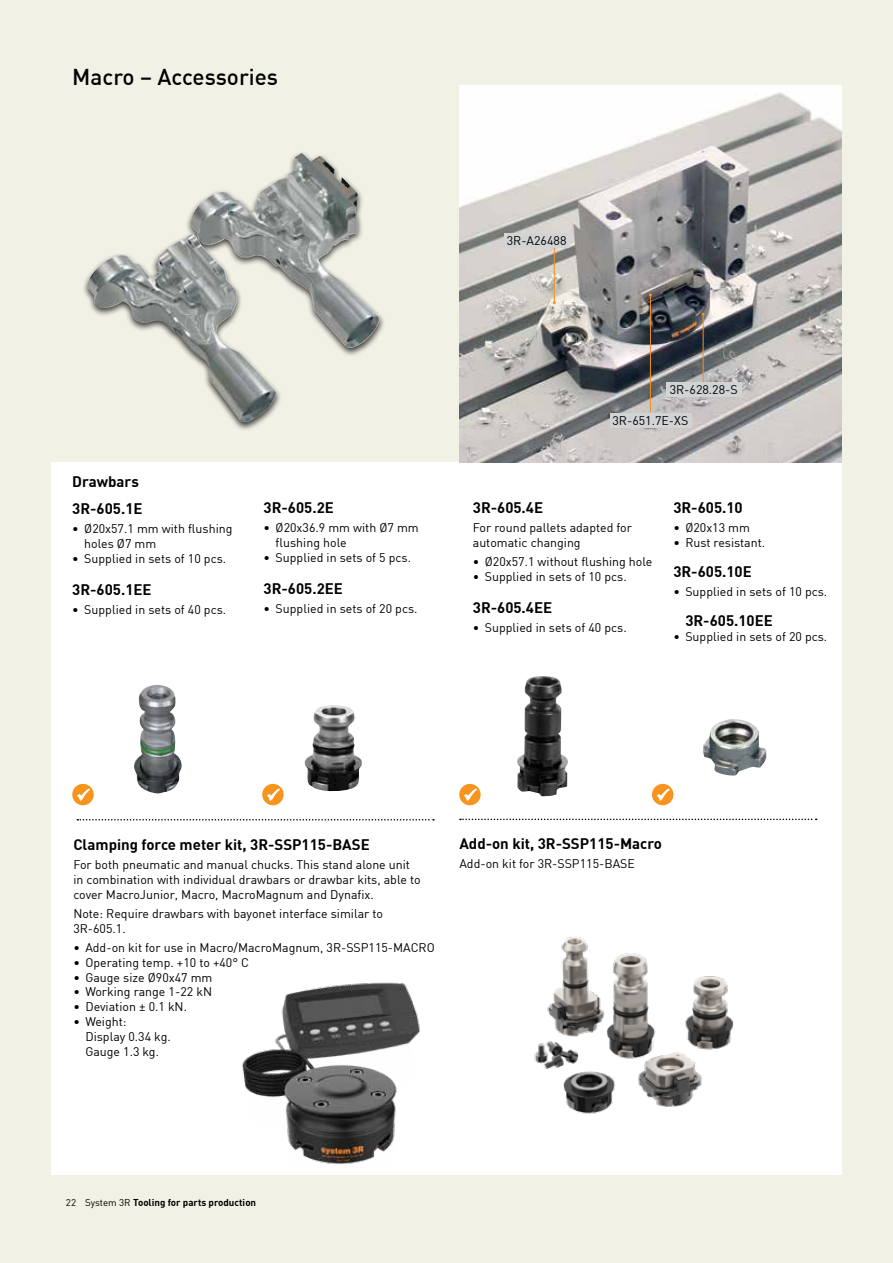
<style>
.page{position:relative;width:893px;height:1263px;background:#f2f1e6}
.page>*{position:absolute;margin:0;border:0;box-sizing:border-box;transform-origin:0 0}
.t1{font:500 22.5px "DIN";color:#000}
.t2{font:700 15px "DIN";color:#000}
.t3{font:12.3px/14.9px "DIN";color:#000}
.t4{font:700 9.75px "DIN";color:#000}
.s1{font-weight:400}
</style>
<div class="page">
<div style="left:51px;top:462px;width:791px;height:713px;background:#fff"></div>
<img style="left:134px;top:685px;width:48px;height:108px">
<img style="left:304px;top:705px;width:58px;height:86px">
<img style="left:703px;top:719px;width:63px;height:56px">
<img style="left:517px;top:676px;width:51px;height:120px">
<img style="left:87px;top:153px;width:295px;height:269px">
<img style="left:241px;top:982px;width:180px;height:183px">
<img style="left:534px;top:937px;width:200px;height:177px">
<img style="left:459px;top:86px;width:383px;height:377px">
<div style="left:504px;top:233px;width:64px;height:15px;background:#d1d3d4"></div>
<div style="left:610px;top:413px;width:82px;height:15px;background:#d1d3d4"></div>
<div style="left:666px;top:382px;width:76px;height:15px;background:#d1d3d4"></div>
<svg style="left:72px;top:784px;width:22px;height:21px"></svg>
<div style="left:652px;top:784px;width:21px;height:21px;background:#f7941e;border-radius:50%"></div>
<svg style="left:459px;top:784px;width:22px;height:21px"></svg>
<svg style="left:262px;top:784px;width:22px;height:21px"></svg>
<hr style="left:554px;top:248px;width:1px;height:55px;background:#f7901e">
<hr style="left:703px;top:314px;width:1px;height:68px;background:#f7901e">
<hr style="left:650px;top:295px;width:1px;height:117px;background:#f7901e">
<svg style="left:460px;top:819px;width:357px;height:1px"></svg>
<svg style="left:77px;top:819px;width:357px;height:1px"></svg>
<svg style="left:76px;top:788px;width:15px;height:15px"></svg>
<svg style="left:266px;top:788px;width:15px;height:15px"></svg>
<svg style="left:463px;top:788px;width:15px;height:15px"></svg>
<svg style="left:655px;top:788px;width:16px;height:15px"></svg>
<h1 class="t1" style="left:72px;top:63px;width:207px">Macro – Accessories</h1>
<p class="t3" style="left:507px;top:233px;width:61px">3R-A26488</p>
<p class="t2" style="left:72px;top:472px;width:68px">Drawbars</p>
<p class="t2" style="left:72px;top:498px;width:72px">3R-605.1E</p>
<p class="t3" style="left:84px;top:521px;width:150px;text-indent:-12px">• Ø20x57.1 mm with flushing holes Ø7 mm</p>
<p class="t3" style="left:72px;top:550px;width:155px">• Supplied in sets of 10 pcs.</p>
<p class="t2" style="left:72px;top:579px;width:81px">3R-605.1EE</p>
<p class="t3" style="left:72px;top:602px;width:155px">• Supplied in sets of 40 pcs.</p>
<p class="t2" style="left:264px;top:498px;width:72px">3R-605.2E</p>
<p class="t3" style="left:276px;top:520px;width:145px;text-indent:-12px">• Ø20x36.9 mm with Ø7 mm flushing hole</p>
<p class="t3" style="left:264px;top:550px;width:149px">• Supplied in sets of 5 pcs.</p>
<p class="t2" style="left:264px;top:579px;width:81px">3R-605.2EE</p>
<p class="t3" style="left:264px;top:601px;width:155px">• Supplied in sets of 20 pcs.</p>
<p class="t3" style="left:670px;top:382px;width:70px">3R-628.28-S</p>
<p class="t3" style="left:612px;top:412px;width:77px">3R-651.7E-XS</p>
<p class="t2" style="left:473px;top:498px;width:72px">3R-605.4E</p>
<p class="t3" style="left:473px;top:520px;width:161px">For round pallets adapted for automatic changing</p>
<p class="t3" style="left:473px;top:554px;width:181px">• Ø20x57.1 without flushing hole</p>
<p class="t3" style="left:473px;top:569px;width:155px">• Supplied in sets of 10 pcs.</p>
<p class="t2" style="left:473px;top:598px;width:81px">3R-605.4EE</p>
<p class="t3" style="left:473px;top:620px;width:155px">• Supplied in sets of 40 pcs.</p>
<p class="t2" style="left:673px;top:498px;width:71px">3R-605.10</p>
<p class="t3" style="left:673px;top:520px;width:78px">• Ø20x13 mm</p>
<p class="t3" style="left:673px;top:535px;width:93px">• Rust resistant.</p>
<p class="t2" style="left:673px;top:562px;width:80px">3R-605.10E</p>
<p class="t3" style="left:673px;top:584px;width:155px">• Supplied in sets of 10 pcs.</p>
<p class="t2" style="left:685px;top:611px;width:89px">3R-605.10EE</p>
<p class="t3" style="left:673px;top:629px;width:155px">• Supplied in sets of 20 pcs.</p>
<p class="t2" style="left:73px;top:835px;width:298px">Clamping force meter kit, 3R-SSP115-BASE</p>
<p class="t3" style="left:73px;top:857px;width:349px">For both pneumatic and manual chucks. This stand alone unit in combination with individual drawbars or drawbar kits, able to cover MacroJunior, Macro, MacroMagnum and Dynafix.</p>
<p class="t3" style="left:73px;top:906px;width:311px">Note: Require drawbars with bayonet interface similar to<br>3R-605.1.</p>
<p class="t3" style="left:73px;top:940px;width:363px">• Add-on kit for use in Macro/MacroMagnum, 3R-SSP115-MACRO</p>
<p class="t3" style="left:73px;top:954px;width:177px">• Operating temp. +10 to +40° C</p>
<p class="t3" style="left:73px;top:969px;width:141px">• Gauge size Ø90x47 mm</p>
<p class="t3" style="left:73px;top:984px;width:140px">• Working range 1-22 kN</p>
<p class="t3" style="left:73px;top:999px;width:115px">• Deviation ± 0.1 kN.</p>
<p class="t3" style="left:85px;top:1014px;width:87px;text-indent:-12px">• Weight:<br>Display 0.34 kg.<br>Gauge 1.3 kg.</p>
<p class="t2" style="left:459px;top:834px;width:204px">Add-on kit, 3R-SSP115-Macro</p>
<p class="t3" style="left:459px;top:856px;width:177px">Add-on kit for 3R-SSP115-BASE</p>
<p class="t4" style="left:66px;top:1196px;width:192px"><span class="s1">22 System 3R</span> Tooling for parts production</p>
</div>
